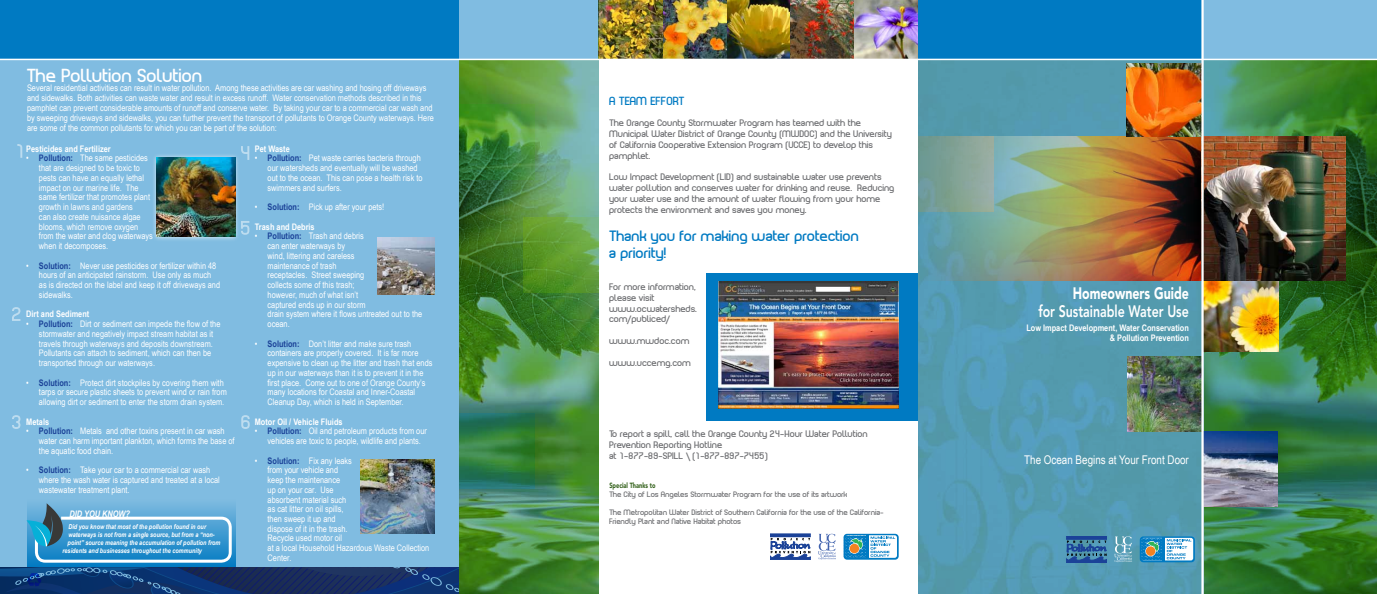
<style>
.page{position:relative;width:1377px;height:594px;background:#fff}
.page>*{position:absolute;margin:0;border:0;box-sizing:border-box;transform-origin:0 0}
.t1{font:18px "Planet Estyle";color:#fff}
.t2{font:800 16.5px "Avenir";color:#fff;scale:.75 1}
.t3{font:900 16.5px "Avenir";color:#fff;scale:.75 1}
.t4{font:14.25px/17.1px "Planet Estyle";color:#007ac2}
.t5{font:12px "Arial Narrow";color:#fff}
.t6{font:11.25px "Planet Estyle";color:#007ac2}
.t7{font:9px/9.8px "Arial Narrow";color:#fff}
.t8{font:9px/10.8px "Planet Estyle";color:#6d6e71}
.t9{font:700 9px/10.8px "Arial Narrow";color:#fff;text-align:right}
.t10{font:italic 700 9px "Arial Narrow";color:#fff}
.t11{font:7.5px/9px "Planet Estyle";color:#6d6e71}
.t12{font:900 7.5px "Avenir";color:#37641f;scale:.75 1}
.t13{font:italic 700 6.75px "Arial Narrow";color:#fff}
.s1{font-weight:700;color:#1b4298}
.s2{font-weight:700}
</style>
<div class="page">
<div style="left:0;top:0;width:459px;height:594px;background:#80bce1"></div>
<div style="left:27px;top:500px;width:208px;height:67px;background:#7bb9df"></div>
<svg style="left:918px;top:60px;width:459px;height:534px;background:#478e85"></svg>
<div style="left:706px;top:273px;width:212px;height:148px;background:#007ac2"></div>
<div style="left:748px;top:0;width:455px;height:59px;background:#007ac2"></div>
<div style="left:1203px;top:0;width:174px;height:59px;background:#80bce1"></div>
<div style="left:0;top:0;width:459px;height:59px;background:#007ac2"></div>
<svg style="left:1114px;top:536px;width:18px;height:26px"></svg>
<svg style="left:818px;top:534px;width:18px;height:26px"></svg>
<div style="left:1067px;top:536px;width:40px;height:3px;border:1px solid #1b4298"></div>
<svg style="left:1067px;top:541px;width:40px;height:22px"></svg>
<div style="left:770px;top:534px;width:40px;height:3px;border:1px solid #1b4298"></div>
<svg style="left:770px;top:538px;width:40px;height:22px"></svg>
<img style="left:918px;top:136px;width:427px;height:144px">
<img style="left:1126px;top:63px;width:75px;height:73px">
<img style="left:1204px;top:280px;width:75px;height:72px">
<img style="left:598px;top:0;width:320px;height:59px">
<img style="left:361px;top:459px;width:74px;height:44px">
<img style="left:377px;top:237px;width:58px;height:58px">
<img style="left:1128px;top:356px;width:73px;height:75px">
<svg style="left:918px;top:137px;width:75px;height:75px;background:#81a297"></svg>
<svg style="left:1140px;top:536px;width:55px;height:26px"></svg>
<div style="left:1141px;top:538px;width:52px;height:22px;background:#fff;border-radius:2px"></div>
<hr style="left:1163px;top:537px;width:2px;height:24px;background:#007ac2">
<svg style="left:1141px;top:538px;width:50px;height:23px"></svg>
<div style="left:844px;top:534px;width:55px;height:26px;background:#007ac2;border-radius:4px"></div>
<div style="left:845px;top:535px;width:52px;height:23px;background:#fff;border-radius:2px"></div>
<hr style="left:867px;top:535px;width:2px;height:23px;background:#007ac2">
<svg style="left:845px;top:536px;width:50px;height:22px"></svg>
<svg style="left:17px;top:144px;width:5px;height:14px"></svg>
<svg style="left:12px;top:307px;width:8px;height:14px"></svg>
<svg style="left:12px;top:415px;width:8px;height:14px"></svg>
<svg style="left:241px;top:146px;width:8px;height:14px"></svg>
<svg style="left:241px;top:221px;width:8px;height:14px"></svg>
<svg style="left:241px;top:415px;width:9px;height:14px"></svg>
<img style="left:718px;top:282px;width:180px;height:126px">
<div style="left:152px;top:153px;width:88px;height:89px;background:#fff;opacity:.75"></div>
<img style="left:156px;top:158px;width:79px;height:79px">
<img style="left:1204px;top:431px;width:74px;height:75px">
<hr style="left:1201px;top:0;width:3px;height:594px;background:#fff">
<img style="left:459px;top:0;width:139px;height:594px">
<hr style="left:0;top:59px;width:1377px;height:1px;background:#fff">
<svg style="left:0;top:503px;width:460px;height:91px"></svg>
<h1 class="t1" style="left:27px;top:63px;width:177px">The Pollution Solution</h1>
<p class="t7" style="left:27px;top:83px;width:408px">Several residential activities can result in water pollution. Among these activities are car washing and hosing off driveways and sidewalks. Both activities can waste water and result in excess runoff. Water conservation methods described in this pamphlet can prevent considerable amounts of runoff and conserve water. By taking your car to a commercial car wash and by sweeping driveways and sidewalks, you can further prevent the transport of pollutants to Orange County waterways. Here</p>
<p class="t7" style="left:27px;top:123px;width:251px">are some of the common pollutants for which you can be part of the solution:</p>
<p class="t9" style="left:26px;top:143px;width:86px">Pesticides and Fertilizer</p>
<p class="t7" style="left:39px;top:153px;width:116px;text-indent:-13px">• <span class="s1">Pollution:</span> The same pesticides that are designed to be toxic to pests can have an equally lethal impact on our marine life. The same fertilizer that promotes plant growth in lawns and gardens<br>can also create nuisance algae blooms, which remove oxygen from the water and clog waterways when it decomposes.</p>
<p class="t7" style="left:39px;top:260px;width:183px;text-indent:-13px">• <span class="s1">Solution:</span> Never use pesticides or fertilizer within 48 hours of an anticipated rainstorm. Use only as much as is directed on the label and keep it off driveways and sidewalks.</p>
<p class="t9" style="left:26px;top:308px;width:65px">Dirt and Sediment</p>
<p class="t7" style="left:39px;top:319px;width:183px;text-indent:-13px">• <span class="s1">Pollution:</span> Dirt or sediment can impede the flow of the stormwater and negatively impact stream habitat as it travels through waterways and deposits downstream.<br>Pollutants can attach to sediment, which can then be transported through our waterways.</p>
<p class="t7" style="left:39px;top:377px;width:189px;text-indent:-13px">• <span class="s1">Solution:</span> Protect dirt stockpiles by covering them with tarps or secure plastic sheets to prevent wind or rain from allowing dirt or sediment to enter the storm drain system.</p>
<p class="t9" style="left:26px;top:416px;width:24px">Metals</p>
<p class="t7" style="left:39px;top:426px;width:197px;text-indent:-13px">• <span class="s1">Pollution:</span> Metals and other toxins present in car wash water can harm important plankton, which forms the base of the aquatic food chain.</p>
<p class="t7" style="left:39px;top:465px;width:182px;text-indent:-13px">• <span class="s1">Solution:</span> Take your car to a commercial car wash where the wash water is captured and treated at a local wastewater treatment plant.</p>
<p class="t10" style="left:70px;top:507px;width:62px">DID YOU KNOW?</p>
<p class="t13" style="left:68px;top:521px;width:139px">Did you know that most of the pollution found in our</p>
<p class="t13" style="left:68px;top:529px;width:148px">waterways is not from a single source, but from a “non-</p>
<p class="t13" style="left:68px;top:538px;width:154px">point” source meaning the accumulation of pollution from</p>
<p class="t13" style="left:62px;top:546px;width:141px">residents and businesses throughout the community</p>
<p class="t9" style="left:255px;top:143px;width:37px">Pet Waste</p>
<p class="t7" style="left:268px;top:153px;width:156px;text-indent:-13px">• <span class="s1">Pollution:</span> Pet waste carries bacteria through our watersheds and eventually will be washed out to the ocean. This can pose a health risk to swimmers and surfers.</p>
<p class="t7" style="left:255px;top:197px;width:131px;line-height:19.5px">• <span class="s1">Solution:</span> Pick up after your pets!<br><span class="s2">Trash and Debris</span></p>
<p class="t7" style="left:268px;top:231px;width:156px;text-indent:-13px">• <span class="s1">Pollution:</span> Trash and debris<br>can enter waterways by<br>wind, littering and careless<br>maintenance of trash<br>receptacles. Street sweeping<br>collects some of this trash;<br>however, much of what isn’t<br>captured ends up in our storm<br>drain system where it flows untreated out to the ocean.</p>
<p class="t7" style="left:268px;top:338px;width:166px;text-indent:-13px">• <span class="s1">Solution:</span> Don’t litter and make sure trash containers are properly covered. It is far more expensive to clean up the litter and trash that ends up in our waterways than it is to prevent it in the first place. Come out to one of Orange County’s many locations for Coastal and Inner-Coastal Cleanup Day, which is held in September.</p>
<p class="t9" style="left:255px;top:416px;width:89px">Motor Oil / Vehicle Fluids</p>
<p class="t7" style="left:268px;top:426px;width:161px;text-indent:-13px">• <span class="s1">Pollution:</span> Oil and petroleum products from our vehicles are toxic to people, wildlife and plants.</p>
<p class="t7" style="left:268px;top:455px;width:163px;text-indent:-13px">• <span class="s1">Solution:</span> Fix any leaks<br>from your vehicle and<br>keep the maintenance<br>up on your car. Use<br>absorbent material such<br>as cat litter on oil spills,<br>then sweep it up and<br>dispose of it in the trash.<br>Recycle used motor oil<br>at a local Household Hazardous Waste Collection<br>Center.</p>
<p class="t6" style="left:609px;top:93px;width:77px">A TEAM EFFORT</p>
<p class="t8" style="left:609px;top:118px;width:284px">The Orange County Stormwater Program has teamed with the Municipal Water District of Orange County (MWDOC) and the University of California Cooperative Extension Program (UCCE) to develop this pamphlet.</p>
<p class="t8" style="left:609px;top:172px;width:287px">Low Impact Development (LID) and sustainable water use prevents water pollution and conserves water for drinking and reuse. Reducing your water use and the amount of water flowing from your home protects the environment and saves you money.</p>
<h3 class="t4" style="left:609px;top:227px;width:251px">Thank you for making water protection a priority!</h3>
<p class="t8" style="left:609px;top:282px;width:89px">For more information, please visit www.ocwatersheds. com/publiced/</p>
<p class="t8" style="left:609px;top:336px;width:82px">www.mwdoc.com</p>
<p class="t8" style="left:609px;top:357px;width:83px">www.uccemg.com</p>
<p class="t8" style="left:609px;top:429px;width:260px">To report a spill, call the Orange County 24-Hour Water Pollution<br>Prevention Reporting Hotline<br>at 1-877-89-SPILL \ (1-877-897-7455)</p>
<p class="t12" style="left:609px;top:481px;width:63px">Special Thanks to</p>
<p class="t11" style="left:609px;top:490px;width:240px">The City of Los Angeles Stormwater Program for the use of its artwork</p>
<p class="t11" style="left:609px;top:508px;width:276px">The Metropolitan Water District of Southern California for the use of the California-<br>Friendly Plant and Native Habitat photos</p>
<h2 class="t3" style="left:1073px;top:284px;width:156px">Homeowners Guide</h2>
<h2 class="t2" style="left:1038px;top:302px;width:202px">for Sustainable Water Use</h2>
<p class="t9" style="left:1026px;top:322px;width:164px">Low Impact Development, Water Conservation &amp; Pollution Prevention</p>
<h3 class="t5" style="left:1024px;top:451px;width:166px">The Ocean Begins at Your Front Door</h3>
</div>
